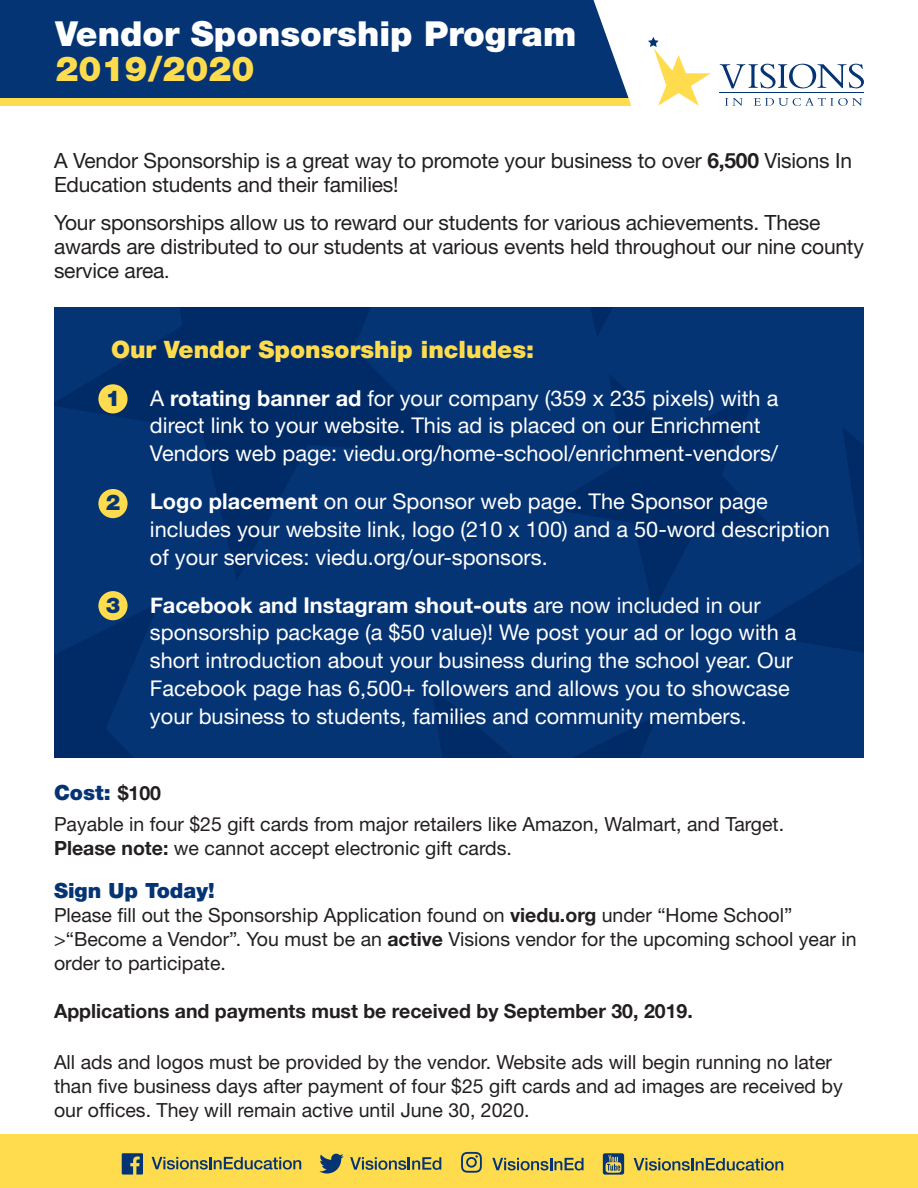
<style>
.page{position:relative;width:918px;height:1188px;background:#fff}
.page>*{position:absolute;margin:0;border:0;box-sizing:border-box;transform-origin:0 0}
.t1{font:900 34.5px/34.5px "Helvetica Neue";color:#fff}
.t2{font:900 24px "Helvetica Neue";color:#ffdc4e}
.t3{font:21.75px/27.8px "Helvetica Neue";color:#fff}
.t4{font:900 21.75px "Helvetica Neue";color:#053474}
.t5{font:21px/24px "Helvetica Neue";letter-spacing:-.01em;color:#231f20}
.t6{font:900 21px "Helvetica Neue";color:#053474}
.t7{font:19.5px/24px "Helvetica Neue";color:#231f20}
.t8{font:700 19.5px "Helvetica Neue";color:#231f20}
.s1{color:#ffdc4e}
.s2{font-weight:700}
.s3{font-size:19.5px}
.s4{font-weight:700;font-size:19.5px;color:#231f20}
</style>
<div class="page">
<div style="left:0;top:1134px;width:918px;height:54px;background:#ffdc4e"></div>
<div style="left:54px;top:308px;width:810px;height:450px;background:#053474"></div>
<svg style="left:54px;top:308px;width:407px;height:271px"></svg>
<svg style="left:431px;top:308px;width:181px;height:29px"></svg>
<svg style="left:746px;top:428px;width:118px;height:224px"></svg>
<svg style="left:547px;top:375px;width:237px;height:235px"></svg>
<svg style="left:54px;top:574px;width:148px;height:184px"></svg>
<svg style="left:432px;top:687px;width:225px;height:71px"></svg>
<div style="left:0;top:9px;width:898px;height:97px;background:#ffdc4e"></div>
<div style="left:0;top:0;width:898px;height:97px;background:#053474"></div>
<svg style="left:594px;top:0;width:304px;height:106px;background:#e6e9e9"></svg>
<hr style="left:720px;top:92px;width:144px;height:1px;background:#053474">
<div style="left:98px;top:384px;width:30px;height:29px;background:#ffdc4e;border-radius:50%"></div>
<div style="left:98px;top:489px;width:30px;height:29px;background:#ffdc4e;border-radius:50%"></div>
<div style="left:98px;top:591px;width:30px;height:29px;background:#ffdc4e;border-radius:50%"></div>
<svg style="left:319px;top:1154px;width:25px;height:20px"></svg>
<svg style="left:603px;top:1153px;width:21px;height:22px"></svg>
<svg style="left:461px;top:1152px;width:21px;height:21px"></svg>
<svg style="left:152px;top:1157px;width:149px;height:13px"></svg>
<svg style="left:350px;top:1157px;width:91px;height:13px"></svg>
<svg style="left:492px;top:1158px;width:92px;height:13px"></svg>
<svg style="left:634px;top:1158px;width:149px;height:13px"></svg>
<svg style="left:122px;top:1153px;width:21px;height:22px"></svg>
<p class="t1" style="left:56px;top:16px;width:522px">Vendor Sponsorship Program<br><span class="s1">2019/2020</span></p>
<p class="t5" style="left:54px;top:149px;width:800px">A Vendor Sponsorship is a great way to promote your business to over <span class="s2">6,500</span> Visions In<br>Education students and their families!</p>
<p class="t5" style="left:54px;top:210px;width:811px">Your sponsorships allow us to reward our students for various achievements. These awards are distributed to our students at various events held throughout our nine county service area<span class="s3">.</span></p>
<p class="t2" style="left:111px;top:335px;width:425px">Our Vendor Sponsorship includes:</p>
<p class="t3" style="left:150px;top:384px;width:630px">A <span class="s2">rotating banner ad</span> for your company (359 x 235 pixels) with a direct link to your website. This ad is placed on our Enrichment<br>Vendors web page: viedu.org/home-school/enrichment-vendors/</p>
<p class="t3" style="left:150px;top:487px;width:682px"><span class="s2">Logo placement</span> on our Sponsor web page. The Sponsor page includes your website link, logo (210 x 100) and a 50-word description of your services: viedu.org/our-sponsors.</p>
<p class="t3" style="left:150px;top:591px;width:648px"><span class="s2">Facebook and Instagram shout-outs</span> are now included in our sponsorship package (a $50 value)! We post your ad or logo with a short introduction about your business during the school year. Our Facebook page has 6,500+ followers and allows you to showcase your business to students, families and community members.</p>
<p class="t4" style="left:106px;top:385px;width:16px">1</p>
<p class="t4" style="left:106px;top:490px;width:16px">2</p>
<p class="t4" style="left:106px;top:592px;width:16px">3</p>
<p class="t6" style="left:54px;top:780px;width:109px">Cost: <span class="s4">$100</span></p>
<p class="t7" style="left:54px;top:812px;width:732px">Payable in four $25 gift cards from major retailers like Amazon, Walmart, and Target.<br><span class="s2">Please note:</span> we cannot accept electronic gift cards.</p>
<p class="t6" style="left:54px;top:878px;width:162px">Sign Up Today!</p>
<p class="t7" style="left:54px;top:903px;width:804px">Please fill out the Sponsorship Application found on <span class="s2">viedu.org</span> under “Home School” &gt;“Become a Vendor”. You must be an <span class="s2">active</span> Visions vendor for the upcoming school year in order to participate.</p>
<p class="t8" style="left:54px;top:996px;width:640px">Applications and payments must be received by September 30, 2019.</p>
<p class="t7" style="left:54px;top:1050px;width:790px">All ads and logos must be provided by the vendor. Website ads will begin running no later than five business days after payment of four $25 gift cards and ad images are received by our offices. They will remain active until June 30, 2020.</p>
</div>
